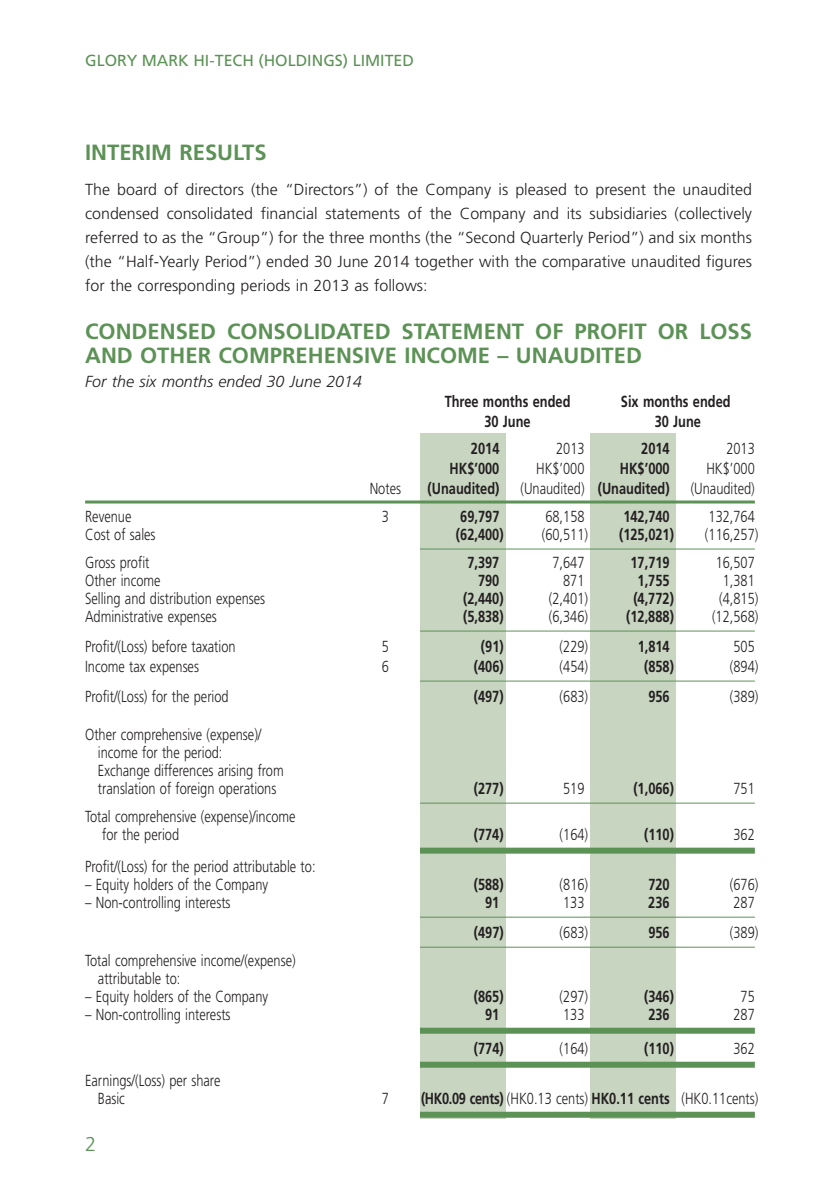
<style>
.page{position:relative;width:840px;height:1191px;background:#fff}
.page>*{position:absolute;margin:0;border:0;box-sizing:border-box;transform-origin:0 0}
.t1{font:700 22px/24px "Frutiger LT Std";color:#5c9255}
.t2{font:300 20px "Frutiger LT Std";color:#5c9255}
.t3{font:300 16px/18px "Frutiger LT Std";color:#231f20;scale:.8 1}
.t4{font:300 16px/24px "Frutiger LT Std";color:#231f20;text-align:justify}
.t5{font:700 16px "Frutiger LT Std";color:#231f20;scale:.8 1}
.t6{font:16px "Frutiger LT Std";color:#5c9255}
.t7{font:italic 300 16px "Frutiger LT Std";color:#231f20}
.s1{font-weight:700}
</style>
<div class="page">
<div style="left:420px;top:433px;width:85px;height:685px;background:#c8d5c1"></div>
<div style="left:590px;top:433px;width:85px;height:685px;background:#c8d5c1"></div>
<hr style="left:85px;top:500px;width:669px;height:3px;background:#5c9255">
<hr style="left:420px;top:548px;width:334px;height:1px;background:#5c9255">
<hr style="left:420px;top:630px;width:334px;height:1px;background:#5c9255">
<hr style="left:420px;top:680px;width:334px;height:1px;background:#5c9255">
<hr style="left:420px;top:802px;width:334px;height:1px;background:#5c9255">
<div style="left:420px;top:847px;width:334px;height:6px;background:#5c9255"></div>
<hr style="left:420px;top:916px;width:334px;height:1px;background:#5c9255">
<hr style="left:420px;top:946px;width:334px;height:1px;background:#5c9255">
<div style="left:420px;top:1027px;width:334px;height:6px;background:#5c9255"></div>
<div style="left:420px;top:1061px;width:334px;height:6px;background:#5c9255"></div>
<div style="left:420px;top:1111px;width:334px;height:6px;background:#5c9255"></div>
<p class="t6" style="left:85px;top:51px;width:330px">GLORY MARK HI-TECH (HOLDINGS) LIMITED</p>
<h1 class="t1" style="left:85px;top:140px;width:183px">INTERIM RESULTS</h1>
<p class="t4" style="left:85px;top:178px;width:668px">The board of directors (the “Directors”) of the Company is pleased to present the unaudited condensed consolidated financial statements of the Company and its subsidiaries (collectively referred to as the “Group”) for the three months (the “Second Quarterly Period”) and six months (the “Half-Yearly Period”) ended 30 June 2014 together with the comparative unaudited figures for the corresponding periods in 2013 as follows:</p>
<h1 class="t1" style="left:85px;top:320px;width:668px">CONDENSED CONSOLIDATED STATEMENT OF PROFIT OR LOSS<br>AND OTHER COMPREHENSIVE INCOME – UNAUDITED</h1>
<p class="t7" style="left:85px;top:373px;width:278px">For the six months ended 30 June 2014</p>
<p class="t5" style="left:444px;top:392px;width:159px">Three months ended</p>
<p class="t5" style="left:620px;top:392px;width:138px">Six months ended</p>
<p class="t5" style="left:484px;top:412px;width:59px">30 June</p>
<p class="t5" style="left:654px;top:412px;width:59px">30 June</p>
<p class="t5" style="left:470px;top:438px;width:37px">2014</p>
<p class="t3" style="left:555px;top:439px;width:37px">2013</p>
<p class="t5" style="left:641px;top:438px;width:37px">2014</p>
<p class="t3" style="left:726px;top:439px;width:37px">2013</p>
<p class="t5" style="left:449px;top:458px;width:64px">HK$’000</p>
<p class="t3" style="left:536px;top:459px;width:62px">HK$’000</p>
<p class="t5" style="left:619px;top:458px;width:64px">HK$’000</p>
<p class="t3" style="left:706px;top:459px;width:62px">HK$’000</p>
<p class="t3" style="left:369px;top:479px;width:41px">Notes</p>
<p class="t5" style="left:427px;top:478px;width:91px">(Unaudited)</p>
<p class="t3" style="left:520px;top:479px;width:188px">(Unaudited) <span class="s1">(Unaudited)</span></p>
<p class="t3" style="left:690px;top:479px;width:82px">(Unaudited)</p>
<p class="t3" style="left:85px;top:507px;width:59px">Revenue</p>
<p class="t3" style="left:381px;top:507px;width:10px">3</p>
<p class="t5" style="left:460px;top:506px;width:50px">69,797</p>
<p class="t3" style="left:545px;top:507px;width:50px">68,158</p>
<p class="t5" style="left:623px;top:506px;width:59px">142,740</p>
<p class="t3" style="left:708px;top:507px;width:59px">132,764</p>
<p class="t3" style="left:85px;top:525px;width:90px">Cost of sales</p>
<p class="t5" style="left:455px;top:524px;width:61px">(62,400)</p>
<p class="t3" style="left:541px;top:525px;width:59px">(60,511)</p>
<p class="t5" style="left:618px;top:524px;width:70px">(125,021)</p>
<p class="t3" style="left:704px;top:525px;width:68px">(116,257)</p>
<p class="t3" style="left:85px;top:553px;width:82px">Gross profit</p>
<p class="t5" style="left:467px;top:552px;width:42px">7,397</p>
<p class="t3" style="left:552px;top:553px;width:42px">7,647</p>
<p class="t5" style="left:630px;top:552px;width:50px">17,719</p>
<p class="t3" style="left:715px;top:553px;width:50px">16,507</p>
<p class="t3" style="left:85px;top:571px;width:96px">Other income</p>
<p class="t5" style="left:478px;top:570px;width:28px">790</p>
<p class="t3" style="left:563px;top:571px;width:28px">871</p>
<p class="t5" style="left:637px;top:570px;width:42px">1,755</p>
<p class="t3" style="left:722px;top:571px;width:42px">1,381</p>
<p class="t3" style="left:85px;top:589px;width:226px">Selling and distribution expenses</p>
<p class="t5" style="left:463px;top:588px;width:52px">(2,440)</p>
<p class="t3" style="left:548px;top:589px;width:50px">(2,401)</p>
<p class="t5" style="left:633px;top:588px;width:52px">(4,772)</p>
<p class="t3" style="left:718px;top:589px;width:50px">(4,815)</p>
<p class="t3" style="left:85px;top:607px;width:166px">Administrative expenses</p>
<p class="t5" style="left:463px;top:606px;width:52px">(5,838)</p>
<p class="t3" style="left:548px;top:607px;width:50px">(6,346)</p>
<p class="t5" style="left:626px;top:606px;width:61px">(12,888)</p>
<p class="t3" style="left:711px;top:607px;width:59px">(12,568)</p>
<p class="t3" style="left:85px;top:637px;width:189px">Profit/(Loss) before taxation</p>
<p class="t3" style="left:381px;top:637px;width:10px">5</p>
<p class="t5" style="left:480px;top:636px;width:30px">(91)</p>
<p class="t3" style="left:559px;top:637px;width:37px">(229)</p>
<p class="t5" style="left:637px;top:636px;width:42px">1,814</p>
<p class="t3" style="left:733px;top:637px;width:28px">505</p>
<p class="t3" style="left:85px;top:657px;width:144px">Income tax expenses</p>
<p class="t3" style="left:381px;top:657px;width:10px">6</p>
<p class="t5" style="left:473px;top:656px;width:39px">(406)</p>
<p class="t3" style="left:559px;top:657px;width:37px">(454)</p>
<p class="t5" style="left:643px;top:656px;width:39px">(858)</p>
<p class="t3" style="left:729px;top:657px;width:37px">(894)</p>
<p class="t3" style="left:85px;top:687px;width:181px">Profit/(Loss) for the period</p>
<p class="t5" style="left:473px;top:686px;width:39px">(497)</p>
<p class="t3" style="left:559px;top:687px;width:37px">(683)</p>
<p class="t5" style="left:648px;top:686px;width:28px">956</p>
<p class="t3" style="left:729px;top:687px;width:37px">(389)</p>
<p class="t3" style="left:98px;top:725px;width:234px;text-indent:-13px">Other comprehensive (expense)/ income for the period:<br>Exchange differences arising from translation of foreign operations</p>
<p class="t5" style="left:473px;top:778px;width:39px">(277)</p>
<p class="t3" style="left:563px;top:779px;width:28px">519</p>
<p class="t5" style="left:633px;top:778px;width:52px">(1,066)</p>
<p class="t3" style="left:733px;top:779px;width:28px">751</p>
<p class="t3" style="left:102px;top:807px;width:243px;text-indent:-17px">Total comprehensive (expense)/income for the period</p>
<p class="t5" style="left:473px;top:824px;width:39px">(774)</p>
<p class="t3" style="left:559px;top:825px;width:37px">(164)</p>
<p class="t5" style="left:643px;top:824px;width:39px">(110)</p>
<p class="t3" style="left:733px;top:825px;width:28px">362</p>
<p class="t3" style="left:85px;top:857px;width:289px">Profit/(Loss) for the period attributable to:</p>
<p class="t3" style="left:85px;top:875px;width:230px">– Equity holders of the Company</p>
<p class="t5" style="left:473px;top:874px;width:39px">(588)</p>
<p class="t3" style="left:559px;top:875px;width:37px">(816)</p>
<p class="t5" style="left:648px;top:874px;width:28px">720</p>
<p class="t3" style="left:729px;top:875px;width:37px">(676)</p>
<p class="t3" style="left:85px;top:893px;width:183px">– Non-controlling interests</p>
<p class="t5" style="left:485px;top:892px;width:19px">91</p>
<p class="t3" style="left:563px;top:893px;width:28px">133</p>
<p class="t5" style="left:648px;top:892px;width:28px">236</p>
<p class="t3" style="left:733px;top:893px;width:28px">287</p>
<p class="t5" style="left:473px;top:922px;width:39px">(497)</p>
<p class="t3" style="left:559px;top:923px;width:37px">(683)</p>
<p class="t5" style="left:648px;top:922px;width:28px">956</p>
<p class="t3" style="left:729px;top:923px;width:37px">(389)</p>
<p class="t3" style="left:98px;top:951px;width:248px;text-indent:-13px">Total comprehensive income/(expense) attributable to:</p>
<p class="t3" style="left:85px;top:987px;width:230px">– Equity holders of the Company</p>
<p class="t5" style="left:473px;top:986px;width:39px">(865)</p>
<p class="t3" style="left:559px;top:987px;width:37px">(297)</p>
<p class="t5" style="left:643px;top:986px;width:39px">(346)</p>
<p class="t3" style="left:740px;top:987px;width:19px">75</p>
<p class="t3" style="left:85px;top:1005px;width:183px">– Non-controlling interests</p>
<p class="t5" style="left:485px;top:1004px;width:19px">91</p>
<p class="t3" style="left:563px;top:1005px;width:28px">133</p>
<p class="t5" style="left:648px;top:1004px;width:28px">236</p>
<p class="t3" style="left:733px;top:1005px;width:28px">287</p>
<p class="t5" style="left:473px;top:1038px;width:39px">(774)</p>
<p class="t3" style="left:559px;top:1039px;width:37px">(164)</p>
<p class="t5" style="left:643px;top:1038px;width:39px">(110)</p>
<p class="t3" style="left:733px;top:1039px;width:28px">362</p>
<p class="t3" style="left:98px;top:1071px;width:154px;text-indent:-13px">Earnings/(Loss) per share<br>Basic</p>
<p class="t3" style="left:381px;top:1089px;width:10px">7</p>
<p class="t3" style="left:421px;top:1089px;width:423px"><span class="s1">(HK0.09 cents)</span> (HK0.13 cents) <span class="s1">HK0.11 cents</span> (HK0.11cents)</p>
<p class="t2" style="left:85px;top:1132px;width:13px">2</p>
</div>
